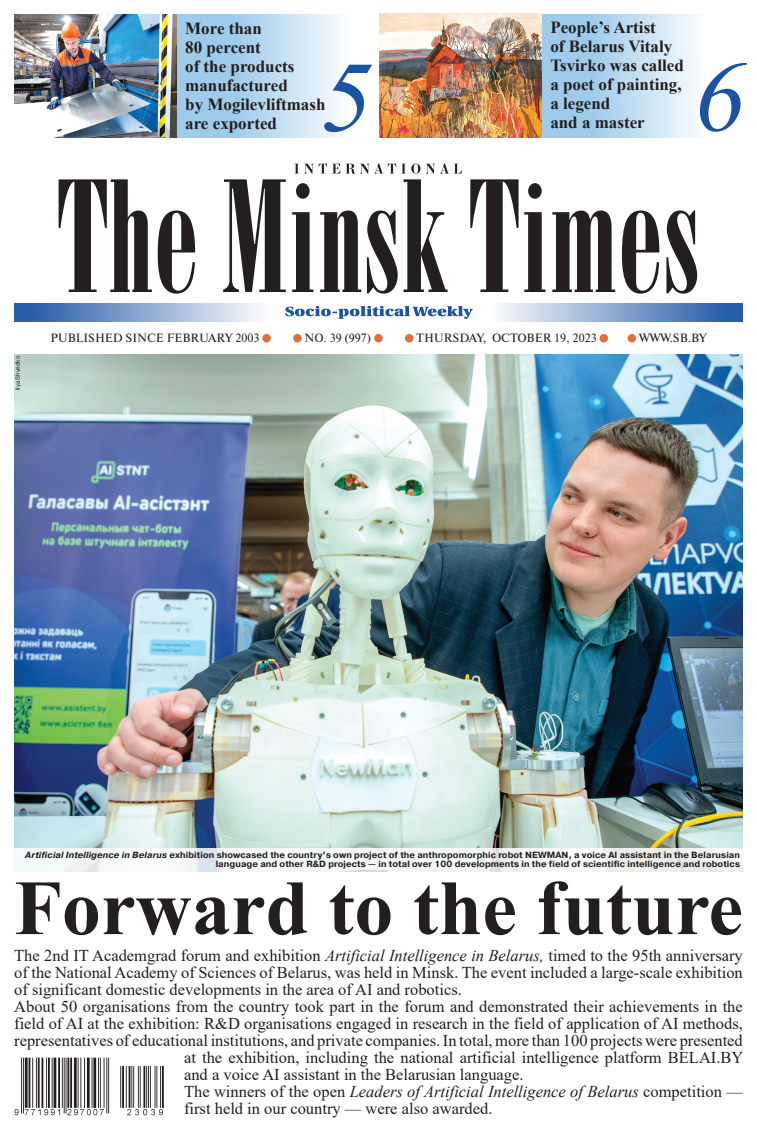
<style>
.page{position:relative;width:757px;height:1134px;background:#fff}
.page>*{position:absolute;margin:0;border:0;box-sizing:border-box;transform-origin:0 0}
.ZAGOLOVOK_-_bold{font:italic 100px "Times New Roman";color:#1a53a4;scale:.96 1}
.ZAGOLOVOK_-_bold-2{font:700 78px "Times New Roman";color:#231f20}
.PODZAGOLOVOK{font:700 17px/19px "Times New Roman";color:#231f20}
.PODZAGOLOVOK-2{font:16.5px/17px "Times New Roman";color:#231f20;text-align:justify}
.t1{font:12px "Newton C";color:#231f20}
.PHOTO{font:700 9px/9px "Pragmatica C";letter-spacing:.01em;color:#231f20;text-align:right}
.PHOTO-2{font:6px "Pragmatica C";letter-spacing:-.005em;color:#231f20}
.s1{font-style:italic}
</style>
<div class="page">
<svg style="left:176px;top:14px;width:163px;height:124px;background:#b9d8ee"></svg>
<svg style="left:541px;top:14px;width:155px;height:124px;background:#bbdaef"></svg>
<img style="left:14px;top:1057px;width:150px;height:59px">
<svg style="left:59px;top:179px;width:638px;height:115px"></svg>
<svg style="left:294px;top:163px;width:168px;height:11px"></svg>
<svg style="left:285px;top:306px;width:188px;height:13px"></svg>
<div style="left:262px;top:334px;width:9px;height:8px;background:#df7039;border-radius:50%"></div>
<div style="left:293px;top:334px;width:9px;height:8px;background:#df7039;border-radius:50%"></div>
<div style="left:374px;top:334px;width:9px;height:8px;background:#df7039;border-radius:50%"></div>
<div style="left:405px;top:334px;width:8px;height:8px;background:#df7039;border-radius:50%"></div>
<div style="left:599px;top:334px;width:9px;height:8px;background:#df7039;border-radius:50%"></div>
<div style="left:627px;top:334px;width:9px;height:8px;background:#df7039;border-radius:50%"></div>
<div style="left:477px;top:303px;width:266px;height:18px;background:linear-gradient(to right,#fff,#1c54a4)"></div>
<div style="left:14px;top:303px;width:265px;height:18px;background:linear-gradient(to right,#1a53a4,#fff)"></div>
<img style="left:14px;top:14px;width:162px;height:124px">
<img style="left:14px;top:354px;width:729px;height:494px">
<img style="left:379px;top:14px;width:162px;height:124px">
<svg style="left:14px;top:848px;width:729px;height:23px;fill:#f4f8f7"></svg>
<p class="PODZAGOLOVOK" style="left:185px;top:18px;width:142px">More than<br>80 percent<br>of the products manufactured<br>by Mogilevliftmash are exported</p>
<p class="ZAGOLOVOK_-_bold" style="left:319px;top:27px;width:76px">5</p>
<p class="PODZAGOLOVOK" style="left:550px;top:18px;width:135px">People’s Artist<br>of Belarus Vitaly<br>Tsvirko was called a poet of painting, a legend</p>
<p class="PODZAGOLOVOK" style="left:550px;top:113px;width:96px">and a master</p>
<p class="ZAGOLOVOK_-_bold" style="left:692px;top:27px;width:76px">6</p>
<p class="PHOTO-2" style="left:15px;top:390px;width:36px;rotate:-90deg">Ilya Shvedko</p>
<p class="t1" style="left:50px;top:332px;width:211px">PUBLISHED SINCE FEBRUARY 2003</p>
<p class="t1" style="left:304px;top:332px;width:68px">NO. 39 (997)</p>
<p class="t1" style="left:416px;top:332px;width:182px">THURSDAY, OCTOBER 19, 2023</p>
<p class="t1" style="left:639px;top:332px;width:69px">WWW.SB.BY</p>
<p class="PHOTO" style="left:25px;top:850px;width:716px"><span class="s1">Artificial Intelligence in Belarus</span> exhibition showcased the country’s own project of the anthropomorphic robot NEWMAN, a voice AI assistant in the Belarusian language and other R&amp;D projects — in total over 100 developments in the field of scientific intelligence and robotics</p>
<p class="ZAGOLOVOK_-_bold-2" style="left:14px;top:852px;width:730px">Forward to the future</p>
<p class="PODZAGOLOVOK-2" style="left:14px;top:947px;width:730px">The 2nd IT Academgrad forum and exhibition <span class="s1">Artificial Intelligence in Belarus,</span> timed to the 95th anniversary of the National Academy of Sciences of Belarus, was held in Minsk. The event included a large-scale exhibition of significant domestic developments in the area of AI and robotics.</p>
<p class="PODZAGOLOVOK-2" style="left:14px;top:998px;width:730px">About 50 organisations from the country took part in the forum and demonstrated their achievements in the</p>
<p class="PODZAGOLOVOK-2" style="left:14px;top:1015px;width:730px">field of AI at the exhibition: R&amp;D organisations engaged in research in the field of application of AI methods,</p>
<p class="PODZAGOLOVOK-2" style="left:14px;top:1032px;width:730px">representatives of educational institutions, and private companies. In total, more than 100 projects were presented</p>
<p class="PODZAGOLOVOK-2" style="left:184px;top:1049px;width:561px">at the exhibition, including the national artificial intelligence platform BELAI.BY</p>
<p class="PODZAGOLOVOK-2" style="left:184px;top:1066px;width:341px">and a voice AI assistant in the Belarusian language.</p>
<p class="PODZAGOLOVOK-2" style="left:184px;top:1083px;width:560px">The winners of the open <span class="s1">Leaders of Artificial Intelligence of Belarus</span> competition — first held in our country — were also awarded.</p>
</div>
